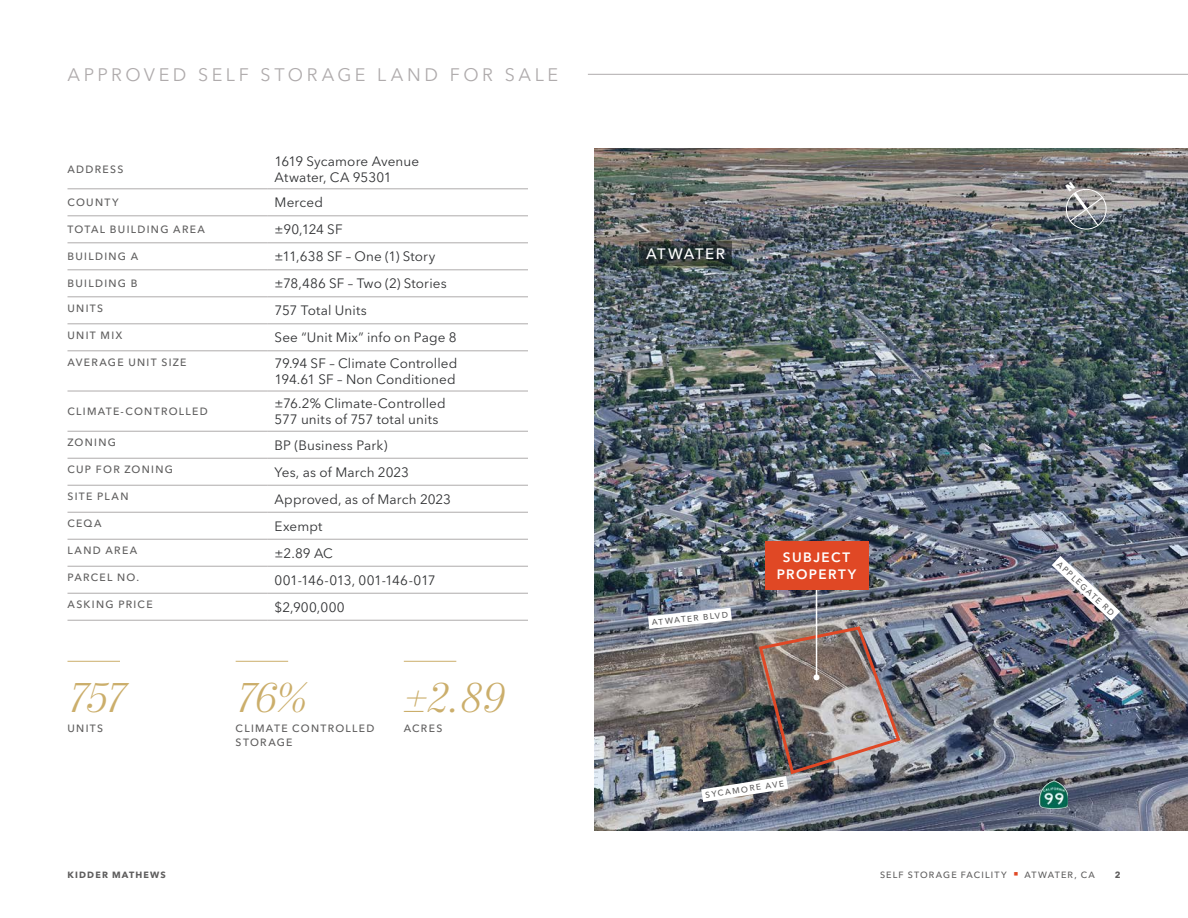
<style>
.page{position:relative;width:1188px;height:918px;background:#fff}
.page>*{position:absolute;margin:0;border:0;box-sizing:border-box;transform-origin:0 0}
.Stat_Italic_-_Gold_2023{font:italic 300 42px "Mort Modern 07";letter-spacing:-.02em;color:#cbae6b}
.Section_Identifier_-_Sterling_2023{font:18px "Avenir Next LT Pro";letter-spacing:.2em;color:#afabac}
.Bigger_City_-_White_2023{font:500 15px "Avenir Next LT Pro";letter-spacing:.085em;color:#fff}
.Table_Input_-_Charcoal_2023{font:13.5px/16.5px "Avenir Next LT Pro";letter-spacing:.01em;color:#313234}
.Table_Input_-_Charcoal_2023-2{font:13.5px "Avenir Next LT Pro";letter-spacing:-.025em;color:#313234}
.Subject_Property_Label_-_White_2023{font:600 13.5px/16.5px "Avenir Next LT Pro";letter-spacing:.105em;color:#fff;text-align:center}
.Table_Column_1_All_Caps_-_Ash_2023{font:500 10.5px "Avenir Next LT Pro";letter-spacing:.125em;color:#5e5d5d}
.Stat_Label_-_Ash_2023{font:500 10.5px/13.5px "Avenir Next LT Pro";letter-spacing:.125em;color:#5e5d5d}
.t1{font:500 9px "Avenir Next LT Pro";letter-spacing:.125em;color:#5e5d5d}
.t2{font:700 9px "Avenir Next LT Pro";letter-spacing:.13em;color:#5e5d5d}
.Street_Names_-_Ash_2023{font:500 8.25px "Avenir Next LT Pro";color:#5e5d5d}
.s1{color:#e04825}
</style>
<div class="page">
<img style="left:594px;top:149px;width:594px;height:681px">
<img style="left:1052px;top:556px;width:68px;height:65px">
<hr style="left:68px;top:189px;width:200px;height:1px;background:#afabac">
<hr style="left:268px;top:189px;width:260px;height:1px;background:#afabac">
<hr style="left:68px;top:216px;width:200px;height:1px;background:#afabac">
<hr style="left:268px;top:216px;width:260px;height:1px;background:#afabac">
<hr style="left:68px;top:243px;width:200px;height:1px;background:#afabac">
<hr style="left:268px;top:243px;width:260px;height:1px;background:#afabac">
<hr style="left:68px;top:270px;width:200px;height:1px;background:#afabac">
<hr style="left:268px;top:270px;width:260px;height:1px;background:#afabac">
<hr style="left:68px;top:297px;width:200px;height:1px;background:#afabac">
<hr style="left:268px;top:297px;width:260px;height:1px;background:#afabac">
<hr style="left:68px;top:324px;width:200px;height:1px;background:#afabac">
<hr style="left:268px;top:324px;width:260px;height:1px;background:#afabac">
<hr style="left:68px;top:351px;width:200px;height:1px;background:#afabac">
<hr style="left:268px;top:351px;width:260px;height:1px;background:#afabac">
<hr style="left:68px;top:391px;width:200px;height:1px;background:#afabac">
<hr style="left:268px;top:391px;width:260px;height:1px;background:#afabac">
<hr style="left:68px;top:431px;width:200px;height:1px;background:#afabac">
<hr style="left:268px;top:431px;width:260px;height:1px;background:#afabac">
<hr style="left:68px;top:458px;width:200px;height:1px;background:#afabac">
<hr style="left:268px;top:458px;width:260px;height:1px;background:#afabac">
<hr style="left:68px;top:485px;width:200px;height:1px;background:#afabac">
<hr style="left:268px;top:485px;width:260px;height:1px;background:#afabac">
<hr style="left:68px;top:512px;width:200px;height:1px;background:#afabac">
<hr style="left:268px;top:512px;width:260px;height:1px;background:#afabac">
<hr style="left:68px;top:539px;width:200px;height:1px;background:#afabac">
<hr style="left:268px;top:539px;width:260px;height:1px;background:#afabac">
<hr style="left:68px;top:566px;width:200px;height:1px;background:#afabac">
<hr style="left:268px;top:566px;width:260px;height:1px;background:#afabac">
<hr style="left:68px;top:593px;width:200px;height:1px;background:#afabac">
<hr style="left:268px;top:593px;width:260px;height:1px;background:#afabac">
<hr style="left:68px;top:620px;width:200px;height:1px;background:#afabac">
<hr style="left:268px;top:620px;width:260px;height:1px;background:#afabac">
<img style="left:1040px;top:780px;width:28px;height:28px">
<hr style="left:816px;top:565px;width:1px;height:112px;background:#fff">
<img style="left:648px;top:608px;width:254px;height:194px">
<div style="left:765px;top:541px;width:103px;height:48px;background:#e04825"></div>
<hr style="left:68px;top:661px;width:52px;height:1px;background:#cbae6b">
<hr style="left:236px;top:661px;width:52px;height:1px;background:#cbae6b">
<hr style="left:404px;top:661px;width:52px;height:1px;background:#cbae6b">
<svg style="left:639px;top:241px;width:93px;height:25px;background:#2e3736"></svg>
<hr style="left:588px;top:74px;width:600px;height:1px;background:#afabac">
<svg style="left:1063px;top:182px;width:46px;height:51px;background:#828587"></svg>
<p class="Section_Identifier_-_Sterling_2023" style="left:68px;top:64px;width:492px">APPROVED SELF STORAGE LAND FOR SALE</p>
<p class="Table_Column_1_All_Caps_-_Ash_2023" style="left:68px;top:163px;width:57px">ADDRESS</p>
<p class="Table_Input_-_Charcoal_2023" style="left:275px;top:153px;width:146px">1619 Sycamore Avenue<br>Atwater, CA 95301</p>
<p class="Table_Column_1_All_Caps_-_Ash_2023" style="left:68px;top:196px;width:53px">COUNTY</p>
<p class="Table_Input_-_Charcoal_2023" style="left:275px;top:194px;width:50px">Merced</p>
<p class="Table_Column_1_All_Caps_-_Ash_2023" style="left:68px;top:223px;width:139px">TOTAL BUILDING AREA</p>
<p class="Table_Input_-_Charcoal_2023" style="left:275px;top:221px;width:70px">±90,124 SF</p>
<p class="Table_Column_1_All_Caps_-_Ash_2023" style="left:68px;top:250px;width:72px">BUILDING A</p>
<p class="Table_Input_-_Charcoal_2023" style="left:275px;top:248px;width:162px">±11,638 SF – One (1) Story</p>
<p class="Table_Column_1_All_Caps_-_Ash_2023" style="left:68px;top:277px;width:72px">BUILDING B</p>
<p class="Table_Input_-_Charcoal_2023" style="left:275px;top:275px;width:174px">±78,486 SF – Two (2) Stories</p>
<p class="Table_Column_1_All_Caps_-_Ash_2023" style="left:68px;top:302px;width:37px">UNITS</p>
<p class="Table_Input_-_Charcoal_2023" style="left:275px;top:302px;width:94px">757 Total Units</p>
<p class="Table_Column_1_All_Caps_-_Ash_2023" style="left:68px;top:329px;width:56px">UNIT MIX</p>
<p class="Table_Input_-_Charcoal_2023" style="left:275px;top:329px;width:184px">See “Unit Mix” info on Page 8</p>
<p class="Table_Column_1_All_Caps_-_Ash_2023" style="left:68px;top:356px;width:120px">AVERAGE UNIT SIZE</p>
<p class="Table_Input_-_Charcoal_2023" style="left:275px;top:355px;width:184px">79.94 SF – Climate Controlled<br>194.61 SF – Non Conditioned</p>
<p class="Table_Column_1_All_Caps_-_Ash_2023" style="left:68px;top:405px;width:142px">CLIMATE-CONTROLLED</p>
<p class="Table_Input_-_Charcoal_2023" style="left:275px;top:395px;width:173px">±76.2% Climate-Controlled<br>577 units of 757 total units</p>
<p class="Table_Column_1_All_Caps_-_Ash_2023" style="left:68px;top:436px;width:50px">ZONING</p>
<p class="Table_Input_-_Charcoal_2023" style="left:275px;top:437px;width:114px">BP (Business Park)</p>
<p class="Table_Column_1_All_Caps_-_Ash_2023" style="left:68px;top:463px;width:107px">CUP FOR ZONING</p>
<p class="Table_Input_-_Charcoal_2023" style="left:275px;top:464px;width:136px">Yes, as of March 2023</p>
<p class="Table_Column_1_All_Caps_-_Ash_2023" style="left:68px;top:490px;width:63px">SITE PLAN</p>
<p class="Table_Input_-_Charcoal_2023" style="left:275px;top:491px;width:178px">Approved, as of March 2023</p>
<p class="Table_Column_1_All_Caps_-_Ash_2023" style="left:68px;top:517px;width:36px">CEQA</p>
<p class="Table_Input_-_Charcoal_2023" style="left:275px;top:518px;width:49px">Exempt</p>
<p class="Table_Column_1_All_Caps_-_Ash_2023" style="left:68px;top:544px;width:71px">LAND AREA</p>
<p class="Table_Input_-_Charcoal_2023" style="left:275px;top:545px;width:60px">±2.89 AC</p>
<p class="Table_Column_1_All_Caps_-_Ash_2023" style="left:68px;top:571px;width:73px">PARCEL NO.</p>
<p class="Table_Input_-_Charcoal_2023-2" style="left:275px;top:572px;width:163px">001-146-013, 001-146-017</p>
<p class="Table_Column_1_All_Caps_-_Ash_2023" style="left:68px;top:598px;width:87px">ASKING PRICE</p>
<p class="Table_Input_-_Charcoal_2023" style="left:275px;top:599px;width:72px">$2,900,000</p>
<p class="Stat_Italic_-_Gold_2023" style="left:68px;top:672px;width:58px">757</p>
<p class="Stat_Label_-_Ash_2023" style="left:68px;top:722px;width:37px">UNITS</p>
<p class="Stat_Italic_-_Gold_2023" style="left:236px;top:672px;width:73px">76%</p>
<p class="Stat_Label_-_Ash_2023" style="left:236px;top:722px;width:140px">CLIMATE CONTROLLED<br>STORAGE</p>
<p class="Stat_Italic_-_Gold_2023" style="left:404px;top:672px;width:101px">±2.89</p>
<p class="Stat_Label_-_Ash_2023" style="left:404px;top:722px;width:40px">ACRES</p>
<p class="Bigger_City_-_White_2023" style="left:646px;top:245px;width:81px">ATWATER</p>
<p class="Street_Names_-_Ash_2023" style="left:651px;top:618px;width:78px;rotate:-6deg">ATWATER BLVD</p>
<p class="Subject_Property_Label_-_White_2023" style="left:777px;top:549px;width:81px">SUBJECT<br>PROPERTY</p>
<p class="Street_Names_-_Ash_2023" style="left:705px;top:791px;width:81px;rotate:-9deg">SYCAMORE AVE</p>
<p class="Street_Names_-_Ash_2023" style="left:1062px;top:559px;width:77px;rotate:43deg">APPLEGATE RD</p>
<p class="t2" style="left:68px;top:869px;width:100px">KIDDER MATHEWS</p>
<p class="t1" style="left:880px;top:869px;width:216px">SELF STORAGE FACILITY <span class="s1">■</span> ATWATER, CA</p>
<p class="t2" style="left:1115px;top:869px;width:7px">2</p>
</div>
